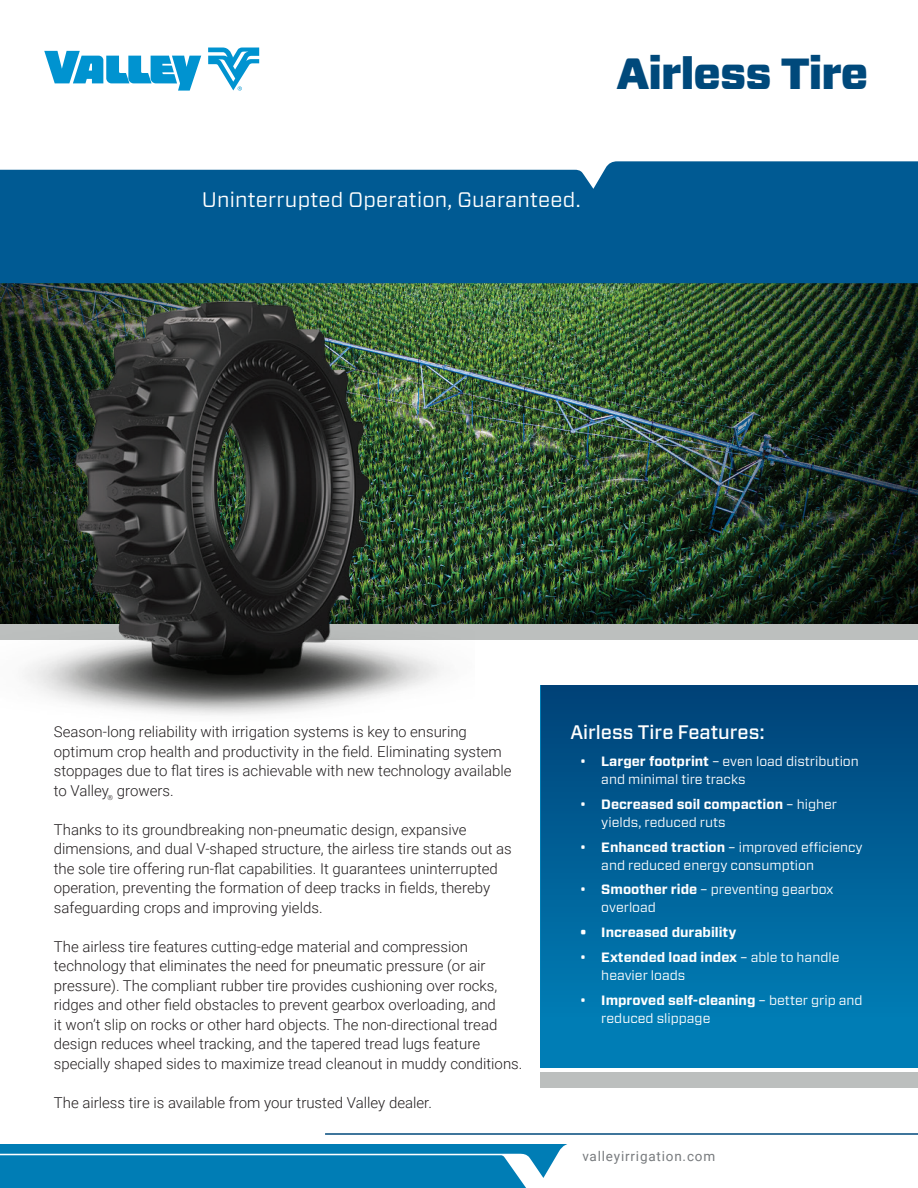
<style>
.page{position:relative;width:918px;height:1188px;background:#fff}
.page>*{position:absolute;margin:0;border:0;box-sizing:border-box;transform-origin:0 0}
.t1{font:900 43.5px "Forza";letter-spacing:-.02em;color:#00497b}
.t2{font:21px "Forza";letter-spacing:.01em;color:#fff}
.t3{font:500 19.5px "Forza";color:#fff}
.t4{font:300 15px/19.5px "Roboto";color:#231f20}
.bullets{font:13.5px/18px "Forza";color:#fff}
.bullets-2{font:700 13.5px "Forza";color:#fff}
.t5{font:13.5px "Roboto";letter-spacing:.06em;color:#787b7e}
.s1{font-weight:700}
</style>
<div class="page">
<img style="left:413px;top:283px;width:133px;height:298px">
<img style="left:0;top:283px;width:413px;height:9px">
<img style="left:546px;top:283px;width:372px;height:298px">
<div style="left:0;top:624px;width:918px;height:16px;background:#bcbfbe"></div>
<img style="left:474px;top:581px;width:444px;height:43px">
<div style="left:0;top:161px;width:918px;height:122px;background:#005a93"></div>
<div style="left:541px;top:685px;width:377px;height:382px;background:#007db5"></div>
<div style="left:541px;top:685px;width:377px;height:332px;background:linear-gradient(to bottom,#004177,#007cb4)"></div>
<div style="left:541px;top:1072px;width:377px;height:16px;background:#bcbfbe"></div>
<img style="left:0;top:292px;width:474px;height:423px">
<svg style="left:0;top:1144px;width:567px;height:44px;background:#1688bb"></svg>
<hr style="left:325px;top:1133px;width:593px;height:2px;background:#00497b">
<svg style="left:208px;top:48px;width:51px;height:43px"></svg>
<svg style="left:44px;top:51px;width:157px;height:40px"></svg>
<p class="t1" style="left:616px;top:44px;width:253px">Airless Tire</p>
<p class="t2" style="left:202px;top:185px;width:380px">Uninterrupted Operation, Guaranteed.</p>
<p class="t4" style="left:54px;top:721px;width:459px">Season-long reliability with irrigation systems is key to ensuring optimum crop health and productivity in the field. Eliminating system stoppages due to flat tires is achievable with new technology available to Valley<sub>®</sub> growers.</p>
<p class="t4" style="left:54px;top:819px;width:459px">Thanks to its groundbreaking non-pneumatic design, expansive dimensions, and dual V-shaped structure, the airless tire stands out as the sole tire offering run-flat capabilities. It guarantees uninterrupted operation, preventing the formation of deep tracks in fields, thereby safeguarding crops and improving yields.</p>
<p class="t4" style="left:54px;top:936px;width:470px">The airless tire features cutting-edge material and compression technology that eliminates the need for pneumatic pressure (or air pressure). The compliant rubber tire provides cushioning over rocks, ridges and other field obstacles to prevent gearbox overloading, and<br>it won’t slip on rocks or other hard objects. The non-directional tread design reduces wheel tracking, and the tapered tread lugs feature specially shaped sides to maximize tread cleanout in muddy conditions.</p>
<p class="t4" style="left:54px;top:1092px;width:380px">The airless tire is available from your trusted Valley dealer.</p>
<p class="t3" style="left:570px;top:720px;width:196px">Airless Tire Features:</p>
<p class="bullets" style="left:601px;top:752px;width:259px;text-indent:-22px">• <span class="s1">Larger footprint</span> – even load distribution and minimal tire tracks</p>
<p class="bullets" style="left:601px;top:795px;width:237px;text-indent:-22px">• <span class="s1">Decreased soil compaction</span> – higher yields, reduced ruts</p>
<p class="bullets" style="left:601px;top:838px;width:263px;text-indent:-22px">• <span class="s1">Enhanced traction</span> – improved efficiency and reduced energy consumption</p>
<p class="bullets" style="left:601px;top:881px;width:234px;text-indent:-22px">• <span class="s1">Smoother ride</span> – preventing gearbox overload</p>
<p class="bullets-2" style="left:580px;top:923px;width:158px">• Increased durability</p>
<p class="bullets" style="left:601px;top:948px;width:240px;text-indent:-22px">• <span class="s1">Extended load index</span> – able to handle heavier loads</p>
<p class="bullets" style="left:601px;top:991px;width:263px;text-indent:-22px">• <span class="s1">Improved self-cleaning</span> – better grip and reduced slippage</p>
<p class="t5" style="left:582px;top:1146px;width:134px">valleyirrigation.com</p>
</div>
